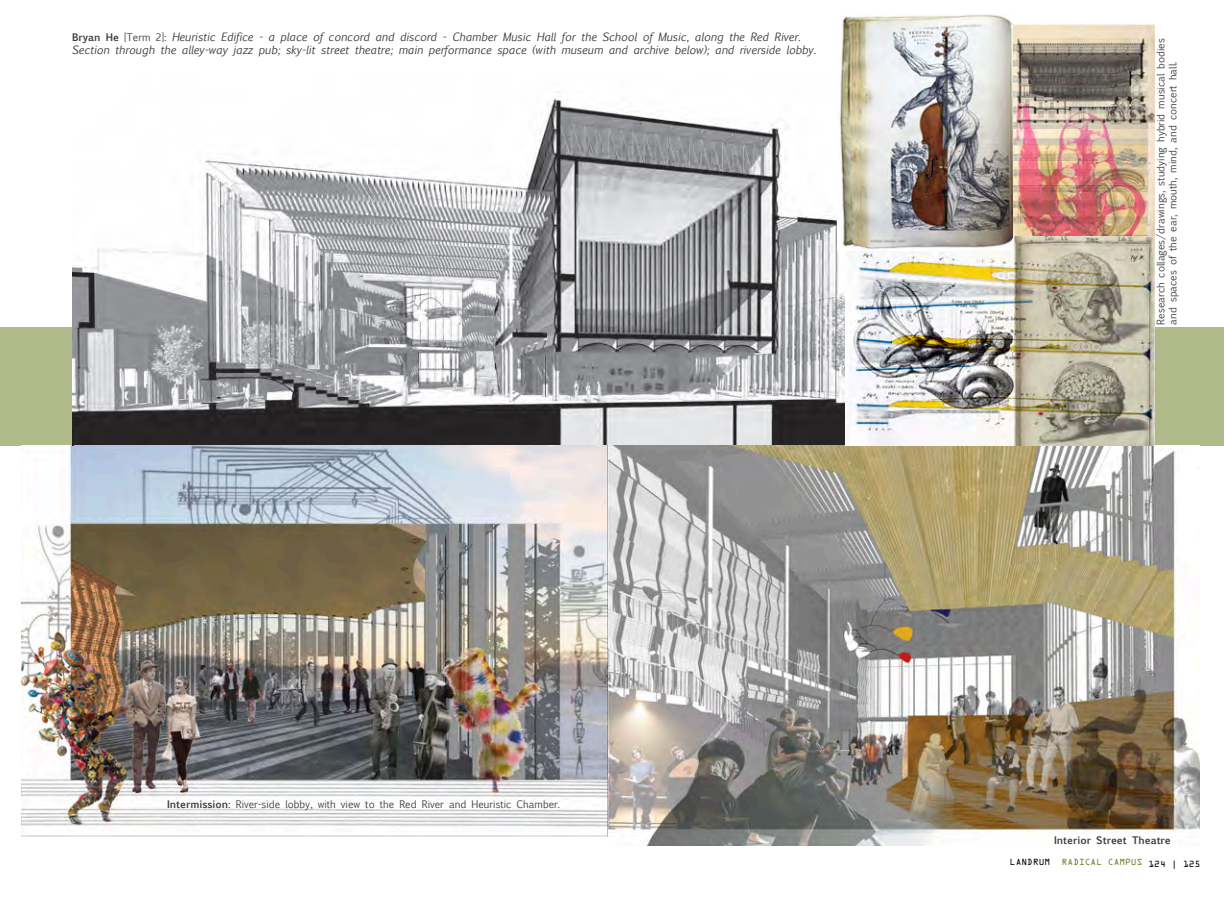
<style>
.page{position:relative;width:1224px;height:900px;background:#fff}
.page>*{position:absolute;margin:0;border:0;box-sizing:border-box;transform-origin:0 0}
.t1{font:italic 11px "Euphemia UCAS";color:#3e3e3f}
.t2{font:10px/12px "Euphemia UCAS";color:#3e3e3f}
.t3{font:700 10px "Euphemia UCAS";color:#3e3e3f}
.t4{font:8px "OCRA Std";color:#6b802c}
.t5{font:8px "OCRA Std";color:#000}
.s1{font-weight:700;font-style:normal;font-size:10px}
.s2{font-style:normal;font-size:10px}
.s3{font-weight:700}
.s4{color:#000}
</style>
<div class="page">
<img style="left:72px;top:92px;width:773px;height:354px">
<div style="left:1152px;top:327px;width:72px;height:119px;background:#afb98a"></div>
<div style="left:0;top:327px;width:72px;height:119px;background:#afb98a"></div>
<img style="left:608px;top:446px;width:592px;height:399px">
<img style="left:21px;top:446px;width:587px;height:390px">
<svg style="left:72px;top:429px;width:2px;height:17px"></svg>
<img style="left:1013px;top:24px;width:142px;height:213px">
<img style="left:847px;top:237px;width:308px;height:209px">
<img style="left:838px;top:14px;width:175px;height:237px">
<p class="t1" style="left:72px;top:29px;width:730px"><span class="s1">Bryan He</span> <span class="s2">[Term 2]:</span> Heuristic Edifice - a place of concord and discord - Chamber Music Hall for the School of Music, along the Red River.</p>
<p class="t1" style="left:72px;top:42px;width:746px">Section through the alley-way jazz pub; sky-lit street theatre; main performance space (with museum and archive below); and riverside lobby.</p>
<p class="t2" style="left:167px;top:798px;width:394px"><span class="s3">Intermission</span>: River-side lobby, with view to the Red River and Heuristic Chamber.</p>
<p class="t2" style="left:1155px;top:325px;width:288px;rotate:-90deg">Research collages/drawings, studying hybrid musical bodies and spaces of the ear, mouth, mind, and concert hall.</p>
<p class="t3" style="left:1054px;top:833px;width:118px">Interior Street Theatre</p>
<p class="t5" style="left:1010px;top:858px;width:42px">LANDRUM</p>
<p class="t4" style="left:1062px;top:858px;width:140px">RADICAL CAMPUS <span class="s4">124 | 125</span></p>
</div>
